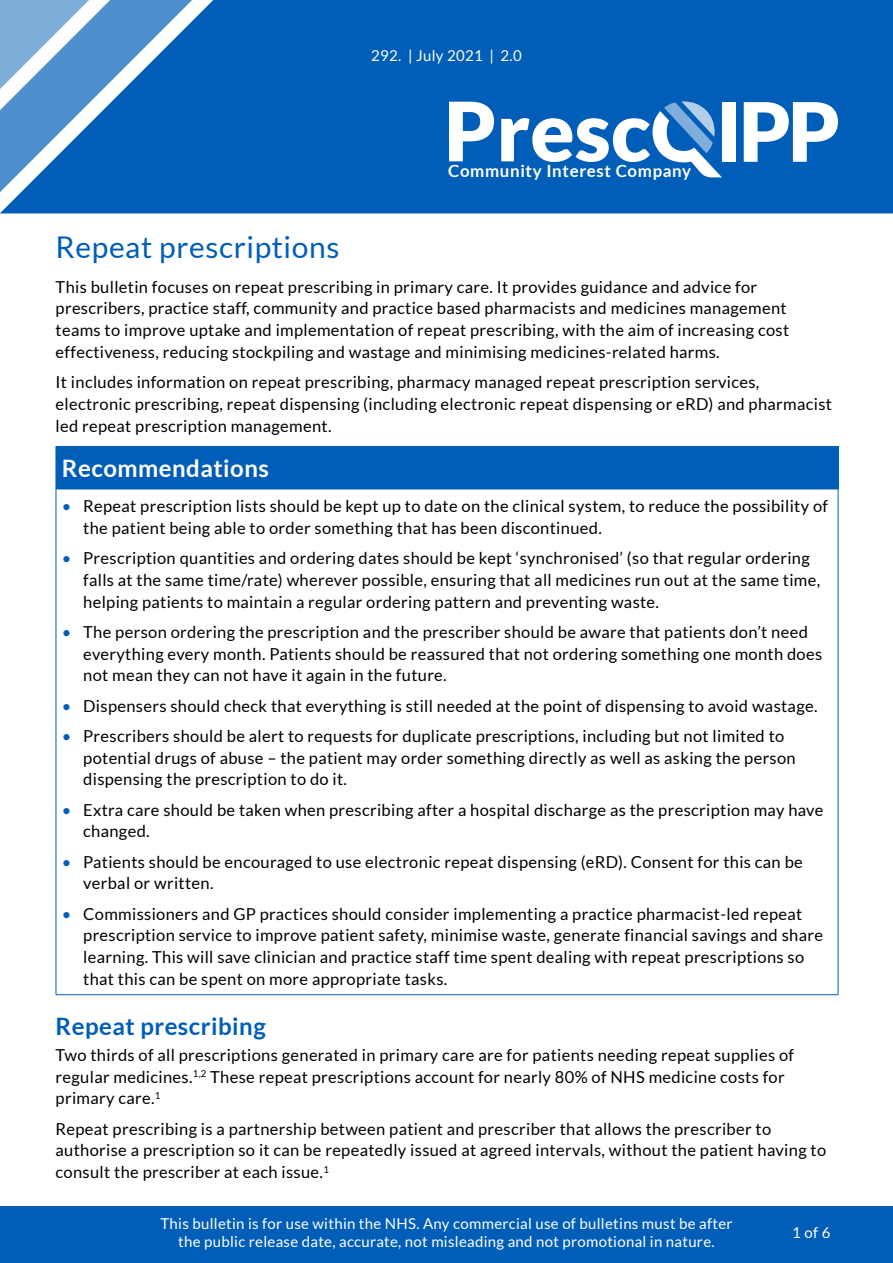
<style>
.page{position:relative;width:893px;height:1263px;background:#fff}
.page>*{position:absolute;margin:0;border:0;box-sizing:border-box;transform-origin:0 0}
.t1{font:30px "Lato";letter-spacing:.02em;color:#005eb8}
.Header_1{font:700 24px "Lato";letter-spacing:.02em;color:#005eb8}
.Header_1_-_white{font:700 24px "Lato";letter-spacing:.02em;color:#fff}
.t2{font:700 16.8px "Lato";letter-spacing:.04em;color:#fff}
.Main_body_text{font:16.5px/21.8px "Lato";letter-spacing:.02em;color:#000}
.t3{font:15px/18px "Lato";letter-spacing:.02em;color:#fff;text-align:center}
.s1{color:#005eb8}
</style>
<div class="page">
<div style="left:0;top:0;width:893px;height:213px;background:#005eb8"></div>
<svg style="left:0;top:0;width:192px;height:192px"></svg>
<div style="left:0;top:1206px;width:893px;height:57px;background:#005eb8"></div>
<svg style="left:449px;top:102px;width:45px;height:59px"></svg>
<svg style="left:501px;top:101px;width:221px;height:76px"></svg>
<div style="left:722px;top:102px;width:14px;height:60px;background:#fff"></div>
<svg style="left:744px;top:102px;width:94px;height:60px"></svg>
<div style="left:56px;top:446px;width:782px;height:43px;background:#005eb8"></div>
<hr style="left:838px;top:447px;width:1px;height:42px;background:#005eb8">
<hr style="left:56px;top:489px;width:782px;height:1px;background:#005eb8">
<hr style="left:56px;top:489px;width:1px;height:505px;background:#005eb8">
<hr style="left:838px;top:489px;width:1px;height:505px;background:#005eb8">
<hr style="left:56px;top:994px;width:782px;height:1px;background:#005eb8">
<p class="t3" style="left:371px;top:46px;width:152px">292. | July 2021 | 2.0</p>
<p class="t2" style="left:448px;top:162px;width:245px">Community Interest Company</p>
<h1 class="t1" style="left:56px;top:230px;width:285px">Repeat prescriptions</h1>
<p class="Main_body_text" style="left:56px;top:276px;width:735px">This bulletin focuses on repeat prescribing in primary care. It provides guidance and advice for prescribers, practice staff, community and practice based pharmacists and medicines management teams to improve uptake and implementation of repeat prescribing, with the aim of increasing cost effectiveness, reducing stockpiling and wastage and minimising medicines-related harms.</p>
<p class="Main_body_text" style="left:56px;top:371px;width:778px">It includes information on repeat prescribing, pharmacy managed repeat prescription services, electronic prescribing, repeat dispensing (including electronic repeat dispensing or eRD) and pharmacist led repeat prescription management.</p>
<p class="Header_1_-_white" style="left:62px;top:455px;width:208px">Recommendations</p>
<p class="Main_body_text" style="left:83px;top:495px;width:746px;text-indent:-21px"><span class="s1">•</span> Repeat prescription lists should be kept up to date on the clinical system, to reduce the possibility of the patient being able to order something that has been discontinued.</p>
<p class="Main_body_text" style="left:83px;top:547px;width:739px;text-indent:-21px"><span class="s1">•</span> Prescription quantities and ordering dates should be kept ‘synchronised’ (so that regular ordering falls at the same time/rate) wherever possible, ensuring that all medicines run out at the same time, helping patients to maintain a regular ordering pattern and preventing waste.</p>
<p class="Main_body_text" style="left:83px;top:621px;width:740px;text-indent:-21px"><span class="s1">•</span> The person ordering the prescription and the prescriber should be aware that patients don’t need everything every month. Patients should be reassured that not ordering something one month does not mean they can not have it again in the future.</p>
<p class="Main_body_text" style="left:62px;top:695px;width:757px"><span class="s1">•</span> Dispensers should check that everything is still needed at the point of dispensing to avoid wastage.</p>
<p class="Main_body_text" style="left:83px;top:725px;width:714px;text-indent:-21px"><span class="s1">•</span> Prescribers should be alert to requests for duplicate prescriptions, including but not limited to potential drugs of abuse – the patient may order something directly as well as asking the person dispensing the prescription to do it.</p>
<p class="Main_body_text" style="left:83px;top:799px;width:742px;text-indent:-21px"><span class="s1">•</span> Extra care should be taken when prescribing after a hospital discharge as the prescription may have changed.</p>
<p class="Main_body_text" style="left:83px;top:851px;width:721px;text-indent:-21px"><span class="s1">•</span> Patients should be encouraged to use electronic repeat dispensing (eRD). Consent for this can be verbal or written.</p>
<p class="Main_body_text" style="left:83px;top:903px;width:741px;text-indent:-21px"><span class="s1">•</span> Commissioners and GP practices should consider implementing a practice pharmacist-led repeat prescription service to improve patient safety, minimise waste, generate financial savings and share learning. This will save clinician and practice staff time spent dealing with repeat prescriptions so that this can be spent on more appropriate tasks.</p>
<h2 class="Header_1" style="left:56px;top:1012px;width:212px">Repeat prescribing</h2>
<p class="Main_body_text" style="left:56px;top:1044px;width:740px">Two thirds of all prescriptions generated in primary care are for patients needing repeat supplies of regular medicines.<sup>1,2</sup> These repeat prescriptions account for nearly 80% of NHS medicine costs for primary care.<sup>1</sup></p>
<p class="Main_body_text" style="left:56px;top:1118px;width:772px">Repeat prescribing is a partnership between patient and prescriber that allows the prescriber to authorise a prescription so it can be repeatedly issued at agreed intervals, without the patient having to consult the prescriber at each issue.<sup>1</sup></p>
<p class="t3" style="left:160px;top:1214px;width:574px">This bulletin is for use within the NHS. Any commercial use of bulletins must be after the public release date, accurate, not misleading and not promotional in nature.</p>
<p class="t3" style="left:792px;top:1223px;width:40px">1 of 6</p>
</div>
